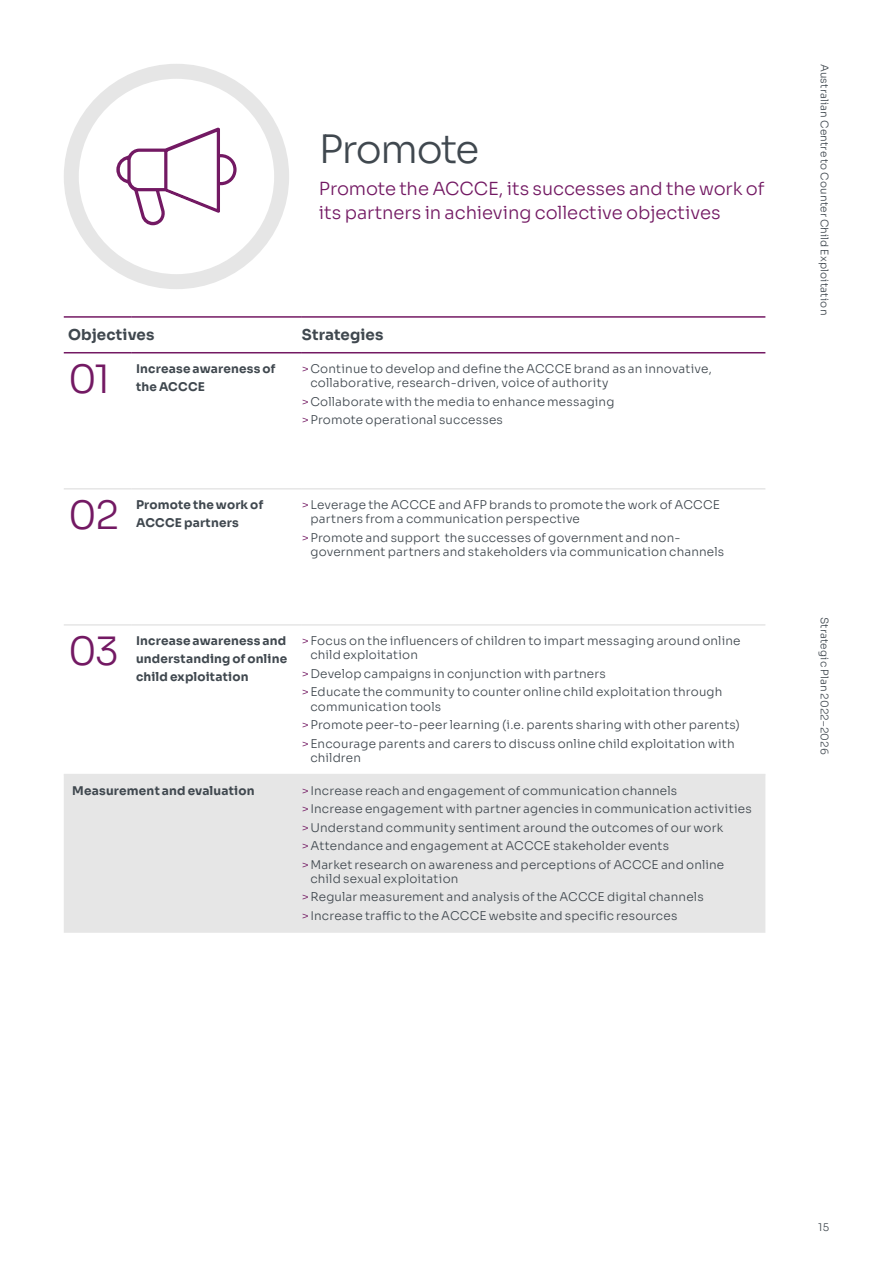
<style>
.page{position:relative;width:893px;height:1263px;background:#fff}
.page>*{position:absolute;margin:0;border:0;box-sizing:border-box;transform-origin:0 0}
.t1{font:300 39px "Sora";letter-spacing:-.045em;color:#40484f}
.t2{font:300 39px "Sora";color:#731963}
.t3{font:300 18px/24px "Sora";letter-spacing:-.005em;color:#731963}
.t4{font:15px "Sora";letter-spacing:.01em;color:#40484f}
.t5{font:300 12px/18.5px "Sora";letter-spacing:.015em;color:#40484f}
.t6{font:12px/18px "Sora";letter-spacing:.015em;color:#40484f}
.t7{font:300 10.5px "Sora";letter-spacing:.01em;color:#40484f}
.s1{color:#731963}
</style>
<div class="page">
<div style="left:64px;top:775px;width:701px;height:158px;background:#e6e6e6"></div>
<hr style="left:64px;top:488px;width:68px;height:2px;background:#e6e6e6">
<hr style="left:132px;top:488px;width:170px;height:2px;background:#e6e6e6">
<hr style="left:302px;top:488px;width:463px;height:2px;background:#e6e6e6">
<hr style="left:64px;top:624px;width:68px;height:2px;background:#e6e6e6">
<hr style="left:132px;top:624px;width:170px;height:2px;background:#e6e6e6">
<hr style="left:302px;top:624px;width:463px;height:2px;background:#e6e6e6">
<hr style="left:64px;top:774px;width:68px;height:1px;background:#e6e6e6">
<hr style="left:132px;top:774px;width:170px;height:1px;background:#e6e6e6">
<hr style="left:302px;top:774px;width:463px;height:1px;background:#e6e6e6">
<hr style="left:64px;top:316px;width:68px;height:2px;background:#731963">
<hr style="left:132px;top:316px;width:170px;height:2px;background:#731963">
<hr style="left:302px;top:316px;width:463px;height:2px;background:#731963">
<hr style="left:64px;top:352px;width:68px;height:1px;background:#731963">
<hr style="left:132px;top:352px;width:170px;height:1px;background:#731963">
<hr style="left:302px;top:352px;width:463px;height:1px;background:#731963">
<div style="left:64px;top:64px;width:225px;height:225px;border:15px solid #e6e6e6;border-radius:50%"></div>
<svg style="left:116px;top:127px;width:121px;height:99px"></svg>
<h1 class="t1" style="left:319px;top:117px;width:162px">Promote</h1>
<h2 class="t3" style="left:319px;top:175px;width:447px">Promote the ACCCE, its successes and the work of its partners in achieving collective objectives</h2>
<p class="t4" style="left:68px;top:322px;width:88px">Objectives</p>
<p class="t4" style="left:302px;top:322px;width:83px">Strategies</p>
<h1 class="t2" style="left:68px;top:347px;width:44px">01</h1>
<p class="t6" style="left:136px;top:358px;width:141px">Increase awareness of the ACCCE</p>
<p class="t5" style="left:310px;top:360px;width:403px;line-height:14.2px;text-indent:-9px"><span class="s1">&gt;</span>Continue to develop and define the ACCCE brand as an innovative, collaborative, research-driven, voice of authority</p>
<p class="t5" style="left:302px;top:391px;width:314px"><span class="s1">&gt;</span>Collaborate with the media to enhance messaging <span class="s1">&gt;</span>Promote operational successes</p>
<h1 class="t2" style="left:68px;top:483px;width:52px">02</h1>
<p class="t6" style="left:136px;top:495px;width:129px">Promote the work of<br>ACCCE partners</p>
<p class="t5" style="left:310px;top:496px;width:411px;line-height:14.2px;text-indent:-9px"><span class="s1">&gt;</span>Leverage the ACCCE and AFP brands to promote the work of ACCCE partners from a communication perspective</p>
<p class="t5" style="left:310px;top:529px;width:415px;line-height:14.2px;text-indent:-9px"><span class="s1">&gt;</span>Promote and support the successes of government and non&shy;government partners and stakeholders via communication channels</p>
<h1 class="t2" style="left:68px;top:619px;width:53px">03</h1>
<p class="t6" style="left:136px;top:631px;width:153px;text-align:justify">Increase awareness and understanding of online child exploitation</p>
<p class="t5" style="left:310px;top:632px;width:431px;line-height:14.2px;text-indent:-9px"><span class="s1">&gt;</span>Focus on the influencers of children to impart messaging around online child exploitation</p>
<p class="t5" style="left:302px;top:663px;width:422px"><span class="s1">&gt;</span>Develop campaigns in conjunction with partners<br><span class="s1">&gt;</span>Educate the community to counter online child exploitation through</p>
<p class="t5" style="left:302px;top:696px;width:440px;text-indent:9px">communication tools<br><span class="s1">&gt;</span>Promote peer-to-peer learning (i.e. parents sharing with other parents) <span class="s1">&gt;</span>Encourage parents and carers to discuss online child exploitation with</p>
<p class="t5" style="left:310px;top:747px;width:52px">children</p>
<p class="t6" style="left:72px;top:780px;width:184px">Measurement and evaluation</p>
<p class="t5" style="left:302px;top:780px;width:451px"><span class="s1">&gt;</span>Increase reach and engagement of communication channels<br><span class="s1">&gt;</span>Increase engagement with partner agencies in communication activities <span class="s1">&gt;</span>Understand community sentiment around the outcomes of our work <span class="s1">&gt;</span>Attendance and engagement at ACCCE stakeholder events<br><span class="s1">&gt;</span>Market research on awareness and perceptions of ACCCE and online</p>
<p class="t5" style="left:302px;top:868px;width:403px;text-indent:9px">child sexual exploitation<br><span class="s1">&gt;</span>Regular measurement and analysis of the ACCCE digital channels <span class="s1">&gt;</span>Increase traffic to the ACCCE website and specific resources</p>
<p class="t7" style="left:833px;top:64px;width:253px;rotate:90deg">Australian Centre to Counter Child Exploitation</p>
<p class="t7" style="left:833px;top:617px;width:139px;rotate:90deg">Strategic Plan 2022–2026</p>
<p class="t7" style="left:818px;top:1219px;width:12px">15</p>
</div>
